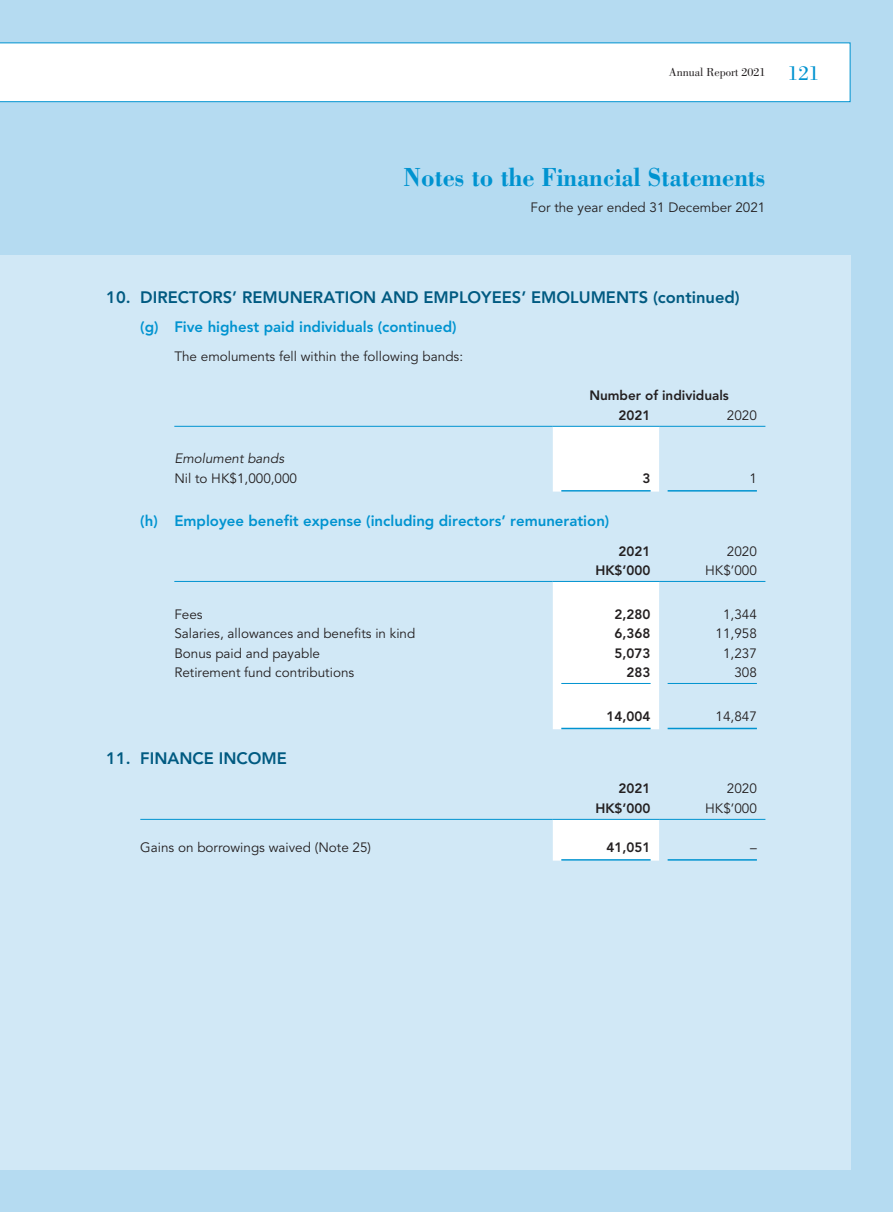
<style>
.page{position:relative;width:893px;height:1212px;background:#b5dbf1}
.page>*{position:absolute;margin:0;border:0;box-sizing:border-box;transform-origin:0 0}
.t1{font:700 27px "Bodoni Std";color:#0093d0;scale:.9 1}
._01_H1{font:800 16.5px "Avenir LT Std";color:#005a81}
._02_H2{font:800 15px "Avenir LT Std";color:#0093d0}
._50_Table_txt{font:13.5px "Avenir LT Std";color:#231f20}
._50_Table_txt-2{font:800 13.5px "Avenir LT Std";color:#231f20}
._00_txt{font:13.5px "Avenir LT Std";color:#231f20}
._50_Table_txt-3{font:italic 13.5px "Avenir LT Std";color:#231f20}
.t2{font:12px "Bodoni Std";color:#231f20}
.s1{font-size:21px;color:#0093d0}
</style>
<div class="page">
<div style="left:0;top:43px;width:850px;height:59px;background:#fff"></div>
<div style="left:0;top:255px;width:850px;height:914px;background:#d1e8f6"></div>
<div style="left:553px;top:427px;width:106px;height:65px;background:#fff"></div>
<hr style="left:174px;top:426px;width:379px;height:1px;background:#0093d0">
<hr style="left:553px;top:426px;width:106px;height:1px;background:#0093d0">
<hr style="left:659px;top:426px;width:106px;height:1px;background:#0093d0">
<hr style="left:561px;top:490px;width:90px;height:2px;background:#0093d0">
<hr style="left:668px;top:490px;width:89px;height:2px;background:#0093d0">
<div style="left:553px;top:582px;width:106px;height:147px;background:#fff"></div>
<hr style="left:174px;top:581px;width:379px;height:1px;background:#0093d0">
<hr style="left:553px;top:581px;width:106px;height:1px;background:#0093d0">
<hr style="left:659px;top:581px;width:106px;height:1px;background:#0093d0">
<hr style="left:561px;top:683px;width:90px;height:1px;background:#0093d0">
<hr style="left:668px;top:683px;width:89px;height:1px;background:#0093d0">
<hr style="left:561px;top:728px;width:90px;height:1px;background:#0093d0">
<hr style="left:668px;top:728px;width:89px;height:1px;background:#0093d0">
<div style="left:553px;top:820px;width:106px;height:40px;background:#fff"></div>
<hr style="left:140px;top:819px;width:413px;height:1px;background:#0093d0">
<hr style="left:553px;top:819px;width:106px;height:1px;background:#0093d0">
<hr style="left:659px;top:819px;width:106px;height:1px;background:#0093d0">
<hr style="left:561px;top:859px;width:90px;height:1px;background:#0093d0">
<hr style="left:668px;top:859px;width:89px;height:1px;background:#0093d0">
<p class="t2" style="left:669px;top:66px;width:152px">Annual Report 2021 <span class="s1">121</span></p>
<h1 class="t1" style="left:404px;top:160px;width:403px">Notes to the Financial Statements</h1>
<p class="_00_txt" style="left:531px;top:200px;width:236px">For the year ended 31 December 2021</p>
<p class="_01_H1" style="left:106px;top:287px;width:635px">10. DIRECTORS’ REMUNERATION AND EMPLOYEES’ EMOLUMENTS (continued)</p>
<p class="_02_H2" style="left:140px;top:318px;width:318px">(g) Five highest paid individuals (continued)</p>
<p class="_00_txt" style="left:174px;top:349px;width:290px">The emoluments fell within the following bands:</p>
<p class="_50_Table_txt-2" style="left:589px;top:388px;width:141px">Number of individuals</p>
<p class="_50_Table_txt-2" style="left:619px;top:407px;width:33px">2021</p>
<p class="_50_Table_txt" style="left:727px;top:407px;width:32px">2020</p>
<p class="_50_Table_txt-3" style="left:174px;top:451px;width:111px">Emolument bands</p>
<p class="_50_Table_txt" style="left:174px;top:470px;width:124px">Nil to HK$1,000,000</p>
<p class="_50_Table_txt-2" style="left:643px;top:470px;width:9px">3</p>
<p class="_50_Table_txt" style="left:749px;top:470px;width:9px">1</p>
<p class="_02_H2" style="left:140px;top:512px;width:471px">(h) Employee benefit expense (including directors’ remuneration)</p>
<p class="_50_Table_txt-2" style="left:619px;top:543px;width:33px">2021</p>
<p class="_50_Table_txt" style="left:727px;top:543px;width:32px">2020</p>
<p class="_50_Table_txt-2" style="left:595px;top:562px;width:57px">HK$’000</p>
<p class="_50_Table_txt" style="left:705px;top:562px;width:53px">HK$’000</p>
<p class="_50_Table_txt" style="left:174px;top:606px;width:30px">Fees</p>
<p class="_50_Table_txt-2" style="left:615px;top:606px;width:37px">2,280</p>
<p class="_50_Table_txt" style="left:723px;top:606px;width:35px">1,344</p>
<p class="_50_Table_txt" style="left:174px;top:625px;width:243px">Salaries, allowances and benefits in kind</p>
<p class="_50_Table_txt-2" style="left:615px;top:625px;width:37px">6,368</p>
<p class="_50_Table_txt" style="left:716px;top:625px;width:43px">11,958</p>
<p class="_50_Table_txt" style="left:174px;top:645px;width:147px">Bonus paid and payable</p>
<p class="_50_Table_txt-2" style="left:615px;top:645px;width:37px">5,073</p>
<p class="_50_Table_txt" style="left:723px;top:645px;width:35px">1,237</p>
<p class="_50_Table_txt" style="left:174px;top:664px;width:181px">Retirement fund contributions</p>
<p class="_50_Table_txt-2" style="left:627px;top:664px;width:25px">283</p>
<p class="_50_Table_txt" style="left:734px;top:664px;width:24px">308</p>
<p class="_50_Table_txt-2" style="left:607px;top:708px;width:45px">14,004</p>
<p class="_50_Table_txt" style="left:716px;top:708px;width:43px">14,847</p>
<p class="_01_H1" style="left:106px;top:748px;width:182px">11. FINANCE INCOME</p>
<p class="_50_Table_txt-2" style="left:619px;top:781px;width:33px">2021</p>
<p class="_50_Table_txt" style="left:727px;top:781px;width:32px">2020</p>
<p class="_50_Table_txt-2" style="left:595px;top:800px;width:57px">HK$’000</p>
<p class="_50_Table_txt" style="left:705px;top:800px;width:53px">HK$’000</p>
<p class="_50_Table_txt" style="left:140px;top:839px;width:232px">Gains on borrowings waived (Note 25)</p>
<p class="_50_Table_txt-2" style="left:607px;top:839px;width:45px">41,051</p>
<p class="_50_Table_txt" style="left:750px;top:839px;width:8px">–</p>
</div>
